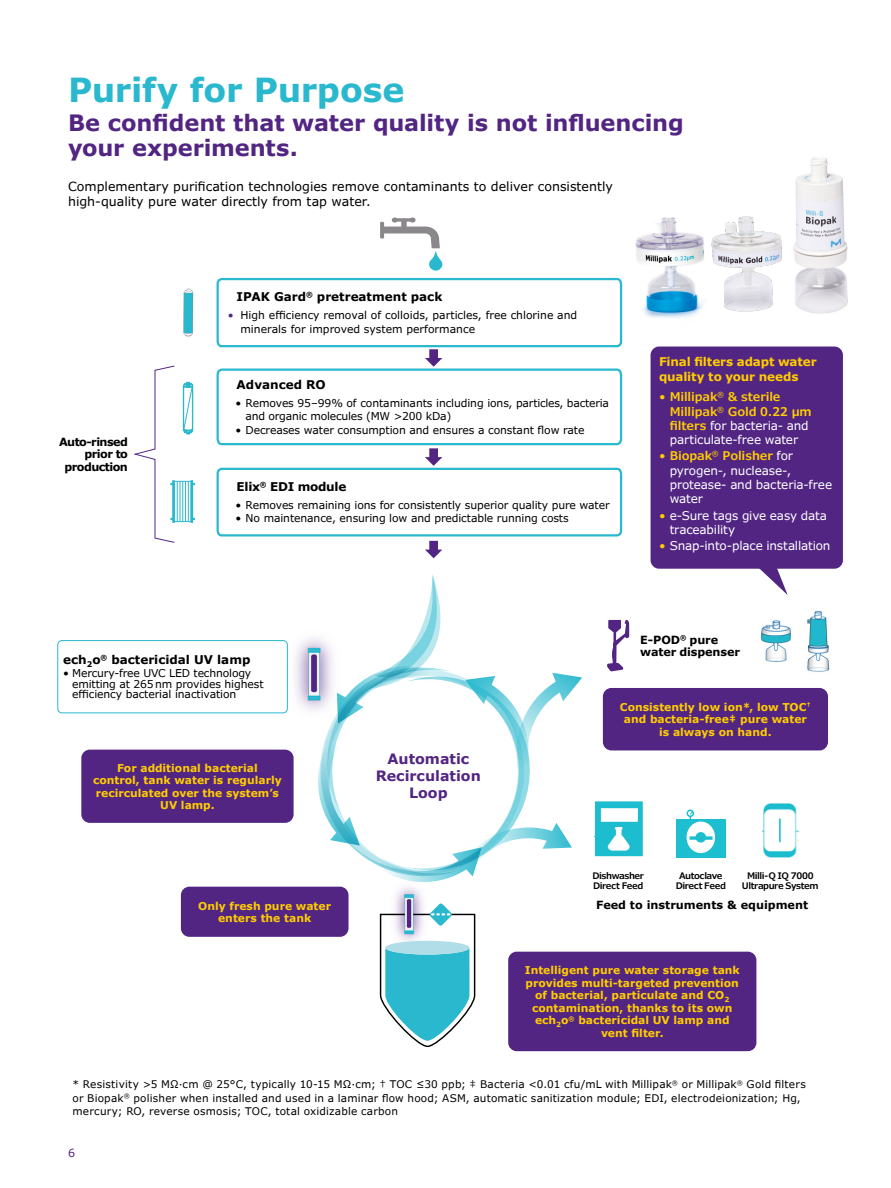
<style>
.page{position:relative;width:891px;height:1188px;background:#fff}
.page>*{position:absolute;margin:0;border:0;box-sizing:border-box;transform-origin:0 0}
.t1{font:700 33.15px "Verdana Pro";letter-spacing:-.01em;color:#29b8ce}
.t2{font:700 22.5px/25.5px "Verdana Pro";letter-spacing:-.005em;color:#522583}
.t3{font:700 14.25px/17.1px "Verdana Pro";color:#522583;text-align:center}
.t4{font:12.6px/15px "Verdana Pro";color:#000}
.t5{font:12px/14.2px "Verdana Pro";letter-spacing:-.015em;color:#fff}
.t6{font:600 12px/14.2px "Verdana Pro";letter-spacing:-.01em;color:#fc0}
.t7{font:700 12px "Verdana Pro";color:#000}
.t8{font:700 12px/15px "Verdana Pro";letter-spacing:-.01em;color:#fc0}
.t9{font:700 12px "Verdana Pro";letter-spacing:-.025em;color:#000}
.t10{font:700 11.25px/12.5px "Verdana Pro";letter-spacing:-.01em;color:#000}
.t11{font:700 11.25px/12.5px "Verdana Pro";letter-spacing:-.05em;color:#000;text-align:right}
.t12{font:11.1px "Verdana Pro";color:#522583}
.t13{font:10.8px/13.5px "Verdana Pro";letter-spacing:-.01em;color:#000}
.t14{font:700 10.8px/12.5px "Verdana Pro";color:#fc0;text-align:center}
.t15{font:10.5px/13.5px "Verdana Pro";letter-spacing:.015em;color:#000}
.t16{font:600 9px/10.5px "Verdana Pro";letter-spacing:-.05em;color:#000;text-align:center}
.s1{color:#522583}
.s2{font-weight:400}
.s3{font-weight:400;color:#fff}
.s4{color:#fc0}
.s5{font-weight:600;color:#fc0}
</style>
<div class="page">
<img style="left:793px;top:157px;width:55px;height:157px">
<img style="left:635px;top:217px;width:69px;height:101px">
<svg style="left:607px;top:620px;width:22px;height:51px"></svg>
<div style="left:217px;top:278px;width:405px;height:69px;border:2px solid #29b8ce;border-radius:4px"></div>
<div style="left:217px;top:468px;width:405px;height:69px;border:2px solid #29b8ce;border-radius:4px"></div>
<svg style="left:380px;top:217px;width:63px;height:54px"></svg>
<svg style="left:183px;top:382px;width:10px;height:52px"></svg>
<svg style="left:191px;top:480px;width:4px;height:43px"></svg>
<hr style="left:177px;top:481px;width:1px;height:41px;background:#29b8ce">
<hr style="left:180px;top:481px;width:1px;height:41px;background:#29b8ce">
<hr style="left:182px;top:481px;width:1px;height:41px;background:#29b8ce">
<hr style="left:185px;top:481px;width:1px;height:41px;background:#29b8ce">
<hr style="left:188px;top:481px;width:1px;height:41px;background:#29b8ce">
<svg style="left:134px;top:365px;width:41px;height:178px"></svg>
<svg style="left:184px;top:289px;width:9px;height:48px"></svg>
<div style="left:603px;top:688px;width:225px;height:62px;background:#522583;border-radius:9px"></div>
<div style="left:81px;top:750px;width:213px;height:73px;background:#522583;border-radius:9px"></div>
<div style="left:508px;top:952px;width:248px;height:99px;background:#522583;border-radius:9px"></div>
<div style="left:181px;top:887px;width:168px;height:50px;background:#522583;border-radius:9px"></div>
<div style="left:57px;top:640px;width:231px;height:73px;border:1px solid #29b8ce;border-radius:4px"></div>
<svg style="left:318px;top:575px;width:264px;height:307px"></svg>
<svg style="left:216px;top:349px;width:407px;height:117px"></svg>
<svg style="left:425px;top:541px;width:17px;height:17px"></svg>
<img style="left:594px;top:801px;width:48px;height:56px">
<div style="left:676px;top:819px;width:50px;height:39px;background:#1dbecf"></div>
<div style="left:687px;top:822px;width:28px;height:31px;background:#fff;border-radius:50%"></div>
<div style="left:696px;top:832px;width:10px;height:11px;background:#1dbecf;border-radius:50%"></div>
<div style="left:687px;top:810px;width:7px;height:7px;border:2px solid #1dbecf;border-radius:50%"></div>
<svg style="left:689px;top:811px;width:4px;height:8px"></svg>
<svg style="left:690px;top:836px;width:23px;height:4px"></svg>
<img style="left:762px;top:803px;width:36px;height:55px">
<img style="left:761px;top:620px;width:30px;height:42px">
<img style="left:806px;top:611px;width:24px;height:61px">
<img style="left:285px;top:624px;width:58px;height:100px">
<img style="left:387px;top:876px;width:44px;height:27px">
<svg style="left:379px;top:903px;width:97px;height:145px"></svg>
<div style="left:651px;top:347px;width:192px;height:222px;background:#522583;border-radius:9px"></div>
<svg style="left:756px;top:568px;width:32px;height:27px"></svg>
<img style="left:711px;top:216px;width:71px;height:96px">
<h1 class="t1" style="left:68px;top:68px;width:338px">Purify for Purpose</h1>
<h2 class="t2" style="left:68px;top:110px;width:617px">Be confident that water quality is not influencing your experiments.</h2>
<p class="t4" style="left:68px;top:179px;width:546px">Complementary purification technologies remove contaminants to deliver consistently high-quality pure water directly from tap water.</p>
<p class="t11" style="left:59px;top:436px;width:70px">Auto-rinsed prior to production</p>
<p class="t7" style="left:237px;top:289px;width:207px">IPAK Gard<sup>®</sup> pretreatment pack</p>
<p class="t13" style="left:240px;top:309px;width:338px;text-indent:-13px"><span class="s1">•</span> High efficiency removal of colloids, particles, free chlorine and minerals for improved system performance</p>
<p class="t7" style="left:237px;top:377px;width:90px">Advanced RO</p>
<p class="t13" style="left:246px;top:396px;width:365px;text-indent:-10px">• Removes 95–99% of contaminants including ions, particles, bacteria and organic molecules (MW &gt;200 kDa)</p>
<p class="t13" style="left:235px;top:423px;width:351px">• Decreases water consumption and ensures a constant flow rate</p>
<p class="t9" style="left:237px;top:479px;width:111px">Elix<sup>®</sup> EDI module</p>
<p class="t13" style="left:235px;top:498px;width:376px">• Removes remaining ions for consistently superior quality pure water</p>
<p class="t13" style="left:235px;top:512px;width:335px">• No maintenance, ensuring low and predictable running costs</p>
<p class="t8" style="left:659px;top:354px;width:159px">Final filters adapt water quality to your needs</p>
<p class="t6" style="left:670px;top:390px;width:144px;text-indent:-11px"><span class="s2">•</span> Millipak<sup>®</sup> &amp; sterile<br>Millipak<sup>®</sup> Gold 0.22 μm filters <span class="s3">for bacteria- and particulate-free water</span></p>
<p class="t5" style="left:670px;top:449px;width:164px;text-indent:-11px"><span class="s4">•</span> <span class="s5">Biopak</span><sup>®</sup> <span class="s5">Polisher</span> for pyrogen-, nuclease-, protease- and bacteria-free water</p>
<p class="t5" style="left:670px;top:508px;width:159px;text-indent:-11px"><span class="s4">•</span> e-Sure tags give easy data traceability</p>
<p class="t5" style="left:659px;top:539px;width:173px"><span class="s4">•</span> Snap-into-place installation</p>
<p class="t7" style="left:63px;top:652px;width:189px">ech<sub>2</sub>o<sup>®</sup> bactericidal UV lamp</p>
<p class="t13" style="left:72px;top:668px;width:193px;line-height:10.5px;text-indent:-9px">• Mercury-free UVC LED technology emitting at 265nm provides highest efficiency bacterial inactivation</p>
<p class="t14" style="left:93px;top:762px;width:190px">For additional bacterial control, tank water is regularly recirculated over the system’s<br>UV lamp.</p>
<h3 class="t3" style="left:376px;top:751px;width:106px">Automatic<br>Recirculation<br>Loop</h3>
<p class="t10" style="left:640px;top:634px;width:101px">E-POD<sup>®</sup> pure water dispenser</p>
<p class="t14" style="left:620px;top:701px;width:193px">Consistently low ion*, low TOC<sup>† </sup>and bacteria-free‡ pure water is always on hand.</p>
<p class="t14" style="left:198px;top:900px;width:134px">Only fresh pure water enters the tank</p>
<p class="t16" style="left:592px;top:870px;width:53px;text-align:left">Dishwasher<br>Direct Feed</p>
<p class="t16" style="left:676px;top:870px;width:52px">Autoclave<br>Direct Feed</p>
<p class="t16" style="left:742px;top:870px;width:78px">Milli-Q IQ 7000<br>Ultrapure System</p>
<p class="t10" style="left:596px;top:899px;width:214px">Feed to instruments &amp; equipment</p>
<p class="t14" style="left:525px;top:964px;width:217px">Intelligent pure water storage tank provides multi-targeted prevention of bacterial, particulate and CO<sub>2 </sub>contamination, thanks to its own ech<sub>2</sub>o<sup>®</sup> bactericidal UV lamp and vent filter.</p>
<p class="t15" style="left:73px;top:1078px;width:735px">* Resistivity &gt;5 MΩ·cm @ 25°C, typically 10-15 MΩ·cm; † TOC ≤30 ppb; ‡ Bacteria &lt;0.01 cfu/mL with Millipak<sup>®</sup> or Millipak<sup>®</sup> Gold filters or Biopak<sup>®</sup> polisher when installed and used in a laminar flow hood; ASM, automatic sanitization module; EDI, electrodeionization; Hg, mercury; RO, reverse osmosis; TOC, total oxidizable carbon</p>
<p class="t12" style="left:68px;top:1146px;width:9px">6</p>
</div>
